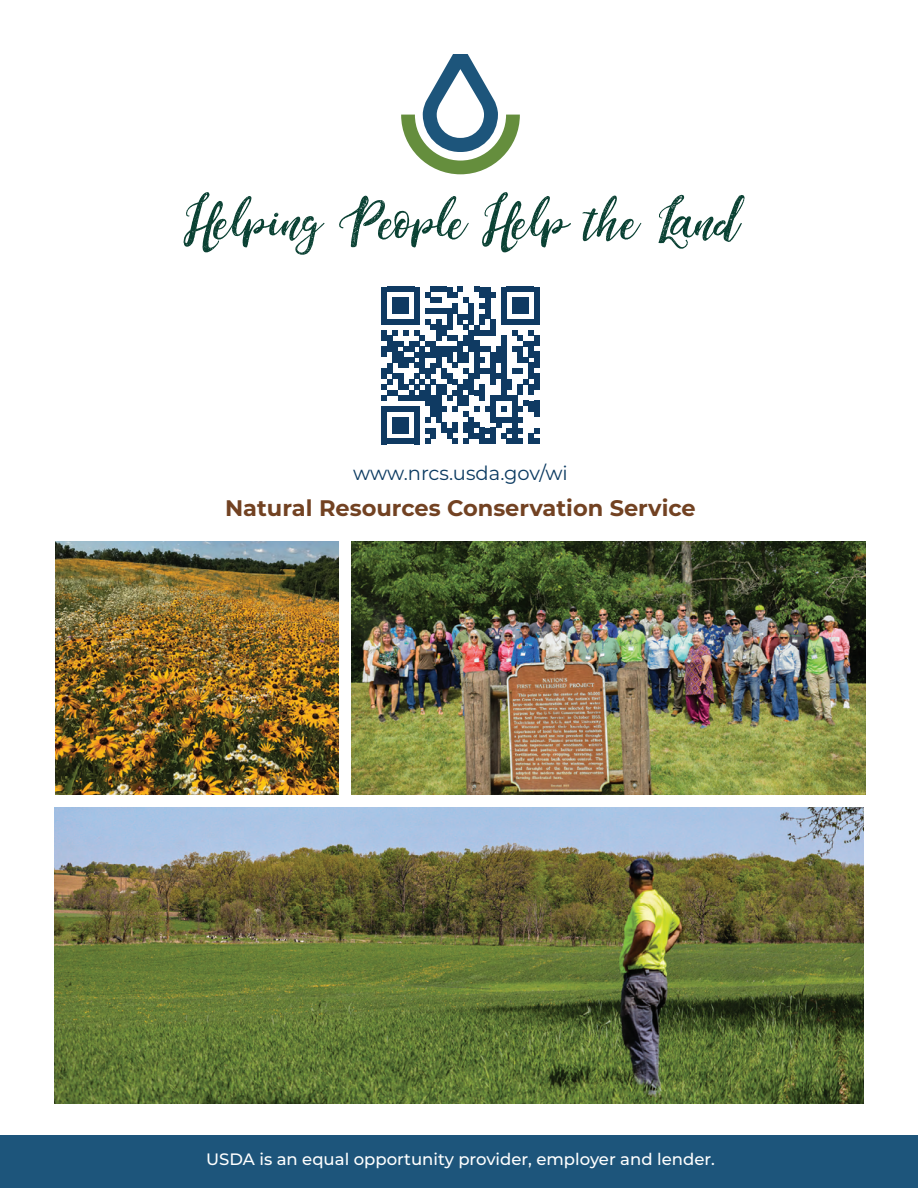
<style>
.page{position:relative;width:918px;height:1188px;background:#fff}
.page>*{position:absolute;margin:0;border:0;box-sizing:border-box;transform-origin:0 0}
.Title_of_Report{font:57px "Dandeleon Vintage Demo";color:#0a4133}
.Number_and_Date_on_Back{font:700 22.5px "Montserrat";color:#724222}
.Number_and_Date_on_Back-2{font:19.5px "Montserrat";color:#0c3b62}
.Number_and_Date_on_Back-3{font:500 16.5px "Montserrat";color:#fff}
</style>
<div class="page">
<img style="left:56px;top:541px;width:283px;height:254px">
<img style="left:351px;top:541px;width:514px;height:254px">
<img style="left:54px;top:808px;width:810px;height:296px">
<svg style="left:382px;top:287px;width:157px;height:157px"></svg>
<svg style="left:401px;top:54px;width:119px;height:120px"></svg>
<div style="left:0;top:1135px;width:918px;height:53px;background:#1d557b"></div>
<p class="Title_of_Report" style="left:184px;top:187px;width:555px">Helping People Help the Land</p>
<p class="Number_and_Date_on_Back-2" style="left:353px;top:460px;width:216px">www.nrcs.usda.gov/wi</p>
<p class="Number_and_Date_on_Back" style="left:225px;top:492px;width:472px">Natural Resources Conservation Service</p>
<p class="Number_and_Date_on_Back-3" style="left:206px;top:1148px;width:510px">USDA is an equal opportunity provider, employer and lender.</p>
</div>
